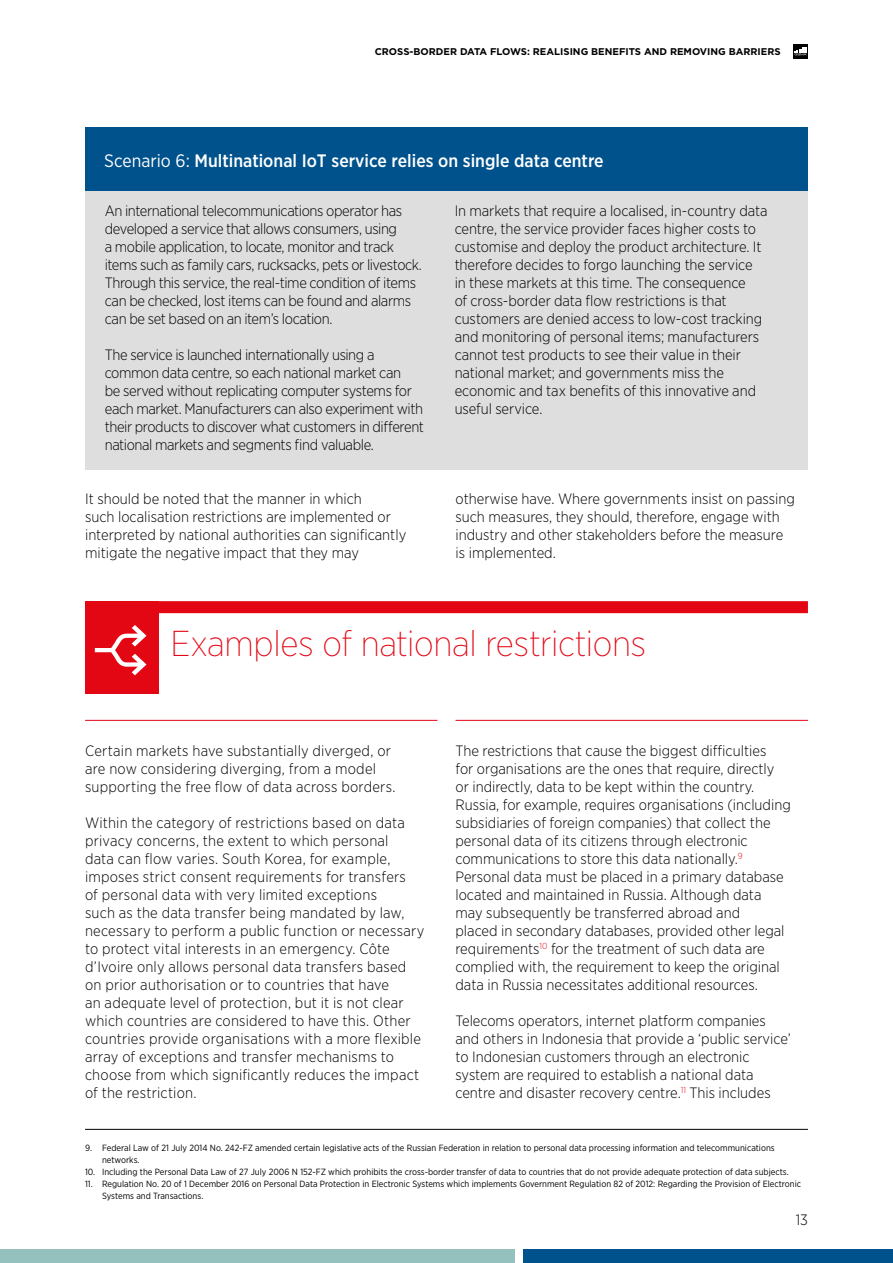
<style>
.page{position:relative;width:893px;height:1263px;background:#fff}
.page>*{position:absolute;margin:0;border:0;box-sizing:border-box;transform-origin:0 0}
.t1{font:200 36px "Gotham Narrow";letter-spacing:-.01em;color:#e30613}
.t2{font:500 18px "Gotham Narrow";color:#fff}
.t3{font:300 15px/18px "Gotham Narrow";color:#000}
.t4{font:300 15px/18px "Gotham Narrow";letter-spacing:-.025em;color:#000}
.t5{font:700 9.75px "Gotham";color:#000}
.t6{font:9px/12px "Gotham Narrow";color:#000}
.s1{font-weight:400}
</style>
<div class="page">
<div style="left:0;top:1249px;width:514px;height:14px;background:#94c0be"></div>
<div style="left:523px;top:1249px;width:370px;height:14px;background:#00528d"></div>
<div style="left:793px;top:44px;width:15px;height:15px;background:#000"></div>
<svg style="left:794px;top:51px;width:13px;height:5px"></svg>
<svg style="left:795px;top:47px;width:12px;height:8px"></svg>
<div style="left:85px;top:601px;width:723px;height:12px;background:#e30613"></div>
<hr style="left:85px;top:720px;width:352px;height:1px;background:#e30613">
<hr style="left:455px;top:720px;width:353px;height:1px;background:#e30613">
<div style="left:85px;top:601px;width:74px;height:92px;background:#e30613"></div>
<div style="left:85px;top:131px;width:723px;height:339px;background:#dedede"></div>
<div style="left:85px;top:128px;width:723px;height:63px;background:#00528d"></div>
<svg style="left:95px;top:625px;width:51px;height:50px"></svg>
<hr style="left:85px;top:1129px;width:723px;height:1px;background:#000">
<p class="t5" style="left:375px;top:45px;width:407px">CROSS-BORDER DATA FLOWS: REALISING BENEFITS AND REMOVING BARRIERS</p>
<p class="t2" style="left:104px;top:149px;width:501px"><span class="s1">Scenario 6:</span> Multinational IoT service relies on single data centre</p>
<p class="t4" style="left:105px;top:201px;width:319px">An international telecommunications operator has developed a service that allows consumers, using<br>a mobile application, to locate, monitor and track items such as family cars, rucksacks, pets or livestock.<br>Through this service, the real-time condition of items can be checked, lost items can be found and alarms can be set based on an item’s location.</p>
<p class="t4" style="left:105px;top:345px;width:321px">The service is launched internationally using a common data centre, so each national market can<br>be served without replicating computer systems for each market. Manufacturers can also experiment with their products to discover what customers in different national markets and segments find valuable.</p>
<p class="t3" style="left:455px;top:201px;width:314px">In markets that require a localised, in-country data centre, the service provider faces higher costs to customise and deploy the product architecture. It therefore decides to forgo launching the service<br>in these markets at this time. The consequence<br>of cross-border data flow restrictions is that customers are denied access to low-cost tracking and monitoring of personal items; manufacturers cannot test products to see their value in their national market; and governments miss the economic and tax benefits of this innovative and useful service.</p>
<p class="t3" style="left:85px;top:489px;width:323px">It should be noted that the manner in which<br>such localisation restrictions are implemented or interpreted by national authorities can significantly mitigate the negative impact that they may</p>
<p class="t3" style="left:455px;top:489px;width:341px">otherwise have. Where governments insist on passing such measures, they should, therefore, engage with industry and other stakeholders before the measure is implemented.</p>
<h1 class="t1" style="left:171px;top:621px;width:477px">Examples of national restrictions</h1>
<p class="t3" style="left:85px;top:741px;width:312px">Certain markets have substantially diverged, or are now considering diverging, from a model supporting the free flow of data across borders.</p>
<p class="t3" style="left:85px;top:813px;width:341px">Within the category of restrictions based on data privacy concerns, the extent to which personal<br>data can flow varies. South Korea, for example, imposes strict consent requirements for transfers<br>of personal data with very limited exceptions<br>such as the data transfer being mandated by law, necessary to perform a public function or necessary to protect vital interests in an emergency. Côte d’Ivoire only allows personal data transfers based on prior authorisation or to countries that have<br>an adequate level of protection, but it is not clear which countries are considered to have this. Other countries provide organisations with a more flexible array of exceptions and transfer mechanisms to choose from which significantly reduces the impact of the restriction.</p>
<p class="t3" style="left:455px;top:741px;width:337px">The restrictions that cause the biggest difficulties<br>for organisations are the ones that require, directly or indirectly, data to be kept within the country.<br>Russia, for example, requires organisations (including subsidiaries of foreign companies) that collect the personal data of its citizens through electronic communications to store this data nationally.<sup>9<br></sup>Personal data must be placed in a primary database located and maintained in Russia. Although data may subsequently be transferred abroad and<br>placed in secondary databases, provided other legal requirements<sup>10</sup> for the treatment of such data are complied with, the requirement to keep the original data in Russia necessitates additional resources.</p>
<p class="t3" style="left:455px;top:1011px;width:337px">Telecoms operators, internet platform companies and others in Indonesia that provide a ‘public service’ to Indonesian customers through an electronic system are required to establish a national data centre and disaster recovery centre.<sup>11</sup> This includes</p>
<p class="t6" style="left:102px;top:1141px;width:674px;text-indent:-17px">9. Federal Law of 21 July 2014 No. 242-FZ amended certain legislative acts of the Russian Federation in relation to personal data processing information and telecommunications networks.</p>
<p class="t6" style="left:85px;top:1165px;width:705px">10. Including the Personal Data Law of 27 July 2006 N 152-FZ which prohibits the cross-border transfer of data to countries that do not provide adequate protection of data subjects.</p>
<p class="t6" style="left:102px;top:1177px;width:701px;text-indent:-17px">11. Regulation No. 20 of 1 December 2016 on Personal Data Protection in Electronic Systems which implements Government Regulation 82 of 2012: Regarding the Provision of Electronic<br>Systems and Transactions.</p>
<p class="t3" style="left:796px;top:1211px;width:14px">13</p>
</div>
